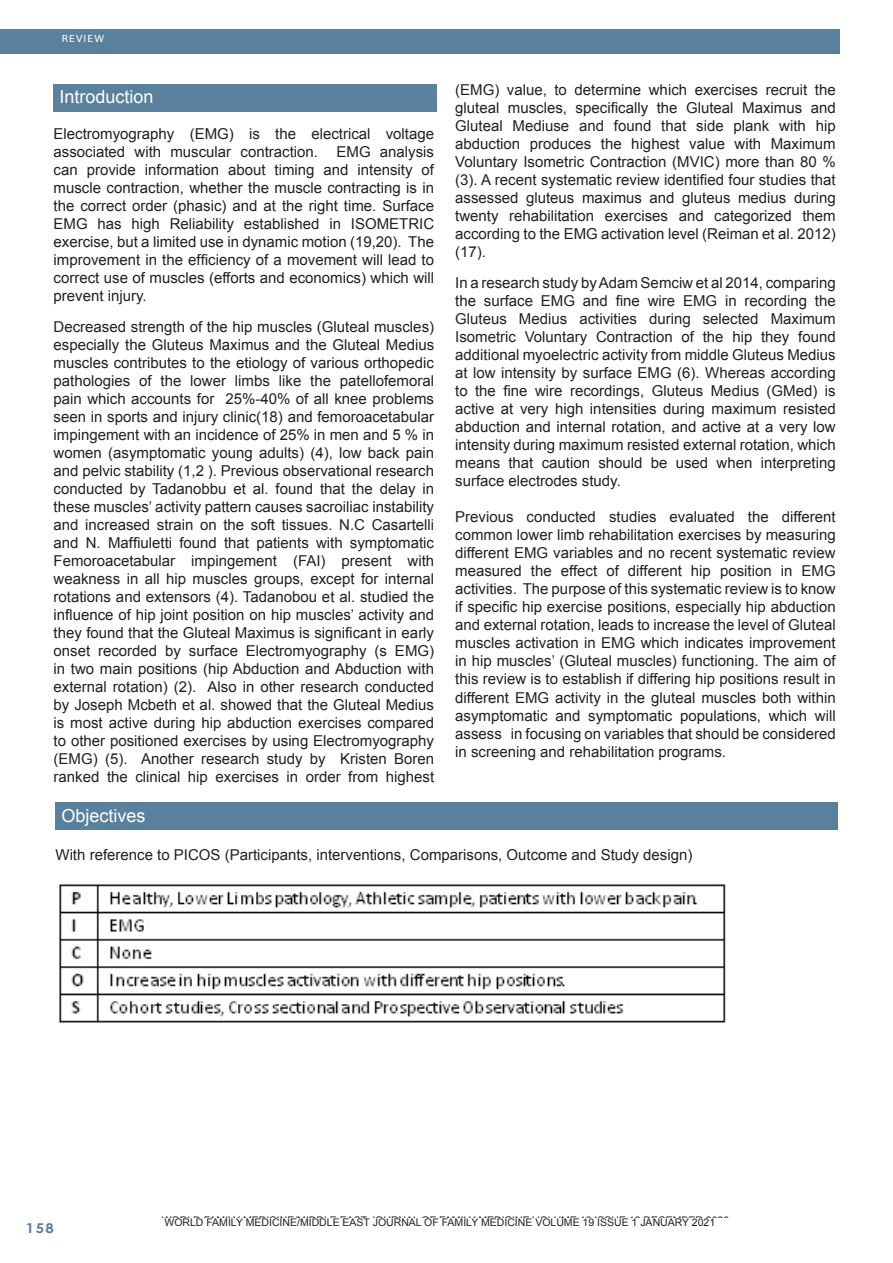
<style>
.page{position:relative;width:893px;height:1263px;background:#fff}
.page>*{position:absolute;margin:0;border:0;box-sizing:border-box;transform-origin:0 0}
.Footnote_Text{font:18px "Arial";color:#fff}
.Footnote_Text-2{font:15px/18px "Arial";color:#231f20;text-align:justify}
.t1{font:700 13.5px "Century Gothic";color:#59809c;scale:1.1 1}
.Footnote_Text-3{font:10.5px "Arial";color:#231f20}
.t2{font:10.5px "Myriad";letter-spacing:.1em;color:#231f20;scale:1.1 1}
.t3{font:10.5px "Myriad";letter-spacing:.1em;color:#fff;scale:1.1 1}
.s1{font-family:"Century Gothic";font-weight:700}
</style>
<div class="page">
<div style="left:0;top:30px;width:840px;height:24px;background:#59809c"></div>
<div style="left:54px;top:84px;width:383px;height:28px;background:#59809c"></div>
<div style="left:56px;top:802px;width:782px;height:28px;background:#59809c"></div>
<img style="left:59px;top:884px;width:667px;height:139px">
<p class="t3" style="left:62px;top:33px;width:40px">REVIEW</p>
<p class="Footnote_Text" style="left:60px;top:85px;width:96px">Introduction</p>
<p class="Footnote_Text-2" style="left:54px;top:125px;width:382px">Electromyography (EMG) is the electrical voltage associated with muscular contraction. EMG analysis can provide information about timing and intensity of muscle contraction, whether the muscle contracting is in the correct order (phasic) and at the right time. Surface EMG has high Reliability established in ISOMETRIC exercise, but a limited use in dynamic motion (19,20). The improvement in the efficiency of a movement will lead to correct use of muscles (efforts and economics) which will prevent injury.</p>
<p class="Footnote_Text-2" style="left:54px;top:318px;width:382px">Decreased strength of the hip muscles (Gluteal muscles) especially the Gluteus Maximus and the Gluteal Medius muscles contributes to the etiology of various orthopedic pathologies of the lower limbs like the patellofemoral pain which accounts for 25%-40% of all knee problems seen in sports and injury clinic(18) and femoroacetabular impingement with an incidence of 25% in men and 5 % in women (asymptomatic young adults) (4), low back pain and pelvic stability (1,2 ). Previous observational research conducted by Tadanobbu et al. found that the delay in these muscles’ activity pattern causes sacroiliac instability and increased strain on the soft tissues. N.C Casartelli and N. Maffiuletti found that patients with symptomatic Femoroacetabular impingement (FAI) present with weakness in all hip muscles groups, except for internal rotations and extensors (4). Tadanobou et al. studied the influence of hip joint position on hip muscles’ activity and they found that the Gluteal Maximus is significant in early onset recorded by surface Electromyography (s EMG) in two main positions (hip Abduction and Abduction with external rotation) (2). Also in other research conducted by Joseph Mcbeth et al. showed that the Gluteal Medius is most active during hip abduction exercises compared to other positioned exercises by using Electromyography (EMG) (5). Another research study by Kristen Boren ranked the clinical hip exercises in order from highest</p>
<p class="Footnote_Text-2" style="left:455px;top:81px;width:382px">(EMG) value, to determine which exercises recruit the gluteal muscles, specifically the Gluteal Maximus and Gluteal Mediuse and found that side plank with hip abduction produces the highest value with Maximum Voluntary Isometric Contraction (MVIC) more than 80 % (3). A recent systematic review identified four studies that assessed gluteus maximus and gluteus medius during twenty rehabilitation exercises and categorized them according to the EMG activation level (Reiman et al. 2012) (17).</p>
<p class="Footnote_Text-2" style="left:455px;top:274px;width:382px">In a research study by Adam Semciw et al 2014, comparing the surface EMG and fine wire EMG in recording the Gluteus Medius activities during selected Maximum Isometric Voluntary Contraction of the hip they found additional myoelectric activity from middle Gluteus Medius at low intensity by surface EMG (6). Whereas according to the fine wire recordings, Gluteus Medius (GMed) is active at very high intensities during maximum resisted abduction and internal rotation, and active at a very low intensity during maximum resisted external rotation, which means that caution should be used when interpreting surface electrodes study.</p>
<p class="Footnote_Text-2" style="left:455px;top:508px;width:382px">Previous conducted studies evaluated the different common lower limb rehabilitation exercises by measuring different EMG variables and no recent systematic review measured the effect of different hip position in EMG activities. The purpose of this systematic review is to know if specific hip exercise positions, especially hip abduction and external rotation, leads to increase the level of Gluteal muscles activation in EMG which indicates improvement in hip muscles’ (Gluteal muscles) functioning. The aim of this review is to establish if differing hip positions result in different EMG activity in the gluteal muscles both within asymptomatic and symptomatic populations, which will assess in focusing on variables that should be considered in screening and rehabilitation programs.</p>
<p class="Footnote_Text" style="left:62px;top:803px;width:86px">Objectives</p>
<p class="Footnote_Text-2" style="left:56px;top:846px;width:638px">With reference to PICOS (Participants, interventions, Comparisons, Outcome and Study design)</p>
<p class="Footnote_Text-3" style="left:162px;top:1214px;width:569px">WORLD FAMILY MEDICINE/MIDDLE EAST JOURNAL OF FAMILY MEDICINE VOLUME 18 ISSUE 12 DECEMBER 2020</p>
<p class="Footnote_Text-3" style="left:164px;top:1215px;width:552px">WORLD FAMILY MEDICINE/MIDDLE EAST JOURNAL OF FAMILY MEDICINE VOLUME 19 ISSUE 1 JANUARY 2021</p>
<p class="t1" style="left:26px;top:1217px;width:27px">158</p>
<p class="t2" style="left:248px;top:1223px;width:364px">MIDDLE EAST JOURNAL OF FAMILY MEDICINE <span class="s1">•</span> VOLUME 7, ISSUE 10</p>
</div>
